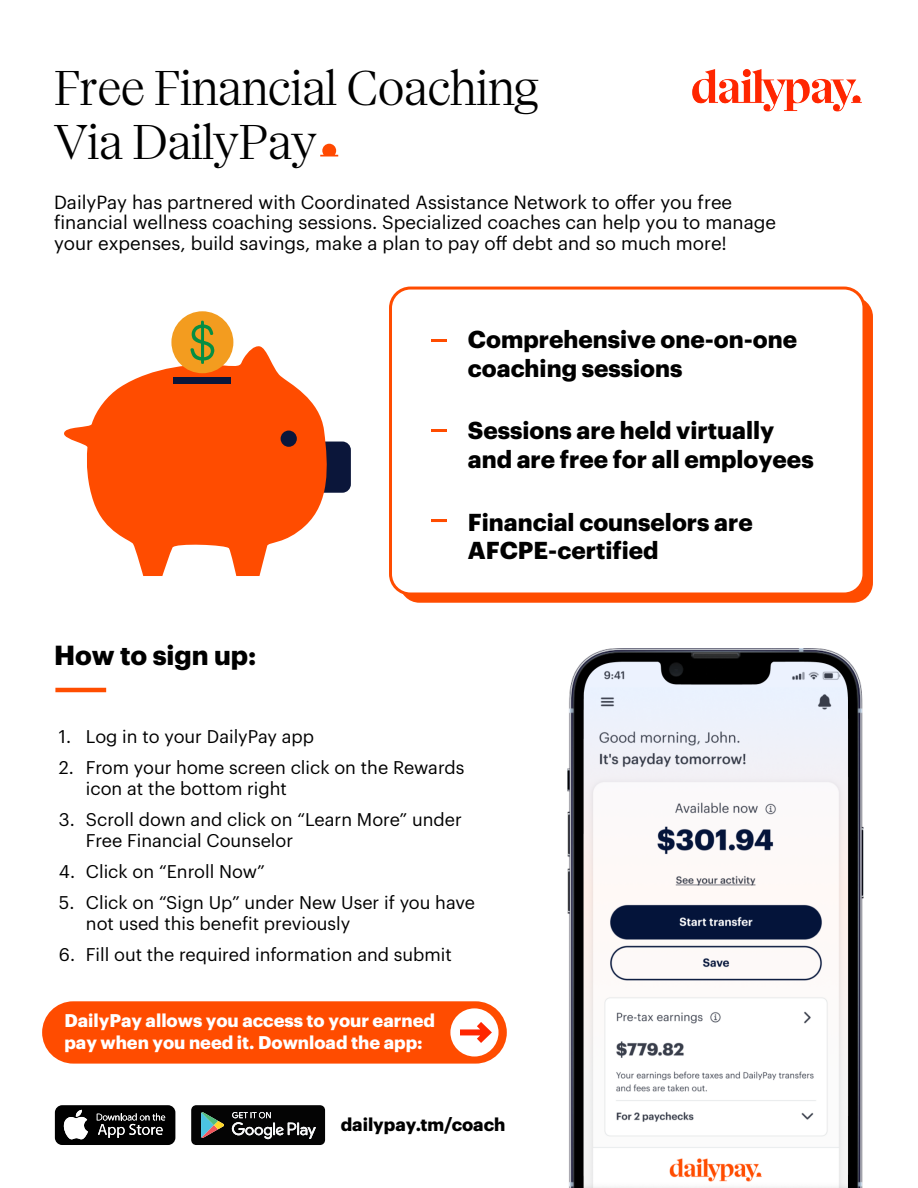
<style>
.page{position:relative;width:918px;height:1188px;background:#fff}
.page>*{position:absolute;margin:0;border:0;box-sizing:border-box;transform-origin:0 0}
.t1{font:45px/54px "Horizon H1";color:#000}
.t2{font:700 27px "Graphik";color:#000}
.t3{font:700 24px/28.8px "Graphik";color:#000}
.t4{font:18.6px/20.7px "Graphik";color:#000}
.t5{font:18px/21.6px "Graphik";color:#000}
.t6{font:700 18px/21.6px "Graphik";color:#fff}
.t7{font:700 18px "Graphik";color:#000}
</style>
<div class="page">
<div style="left:42px;top:1001px;width:465px;height:63px;background:#ff4c00;border-radius:31px"></div>
<svg style="left:450px;top:1008px;width:49px;height:49px"></svg>
<svg style="left:454px;top:1016px;width:42px;height:33px"></svg>
<div style="left:399px;top:297px;width:474px;height:306px;background:#ff4c00;border-radius:20px"></div>
<div style="left:391px;top:288px;width:473px;height:306px;background:#fff;border-radius:20px"></div>
<div style="left:389px;top:287px;width:477px;height:308px;border:3px solid #ff4c00;border-radius:20px"></div>
<svg style="left:191px;top:1105px;width:134px;height:40px;background:#282b2a"></svg>
<svg style="left:55px;top:1105px;width:120px;height:40px;background:#333"></svg>
<svg style="left:320px;top:144px;width:18px;height:13px"></svg>
<img style="left:692px;top:69px;width:170px;height:43px">
<hr style="left:55px;top:688px;width:51px;height:4px;background:#ff4d00">
<svg style="left:431px;top:339px;width:15px;height:2px"></svg>
<img style="left:568px;top:648px;width:296px;height:540px">
<hr style="left:431px;top:429px;width:15px;height:3px;background:#ff4c00">
<svg style="left:431px;top:520px;width:15px;height:2px"></svg>
<div style="left:306px;top:442px;width:45px;height:51px;background:#0b163a;border-radius:9px"></div>
<svg style="left:64px;top:346px;width:266px;height:230px;fill:#ff4c00"></svg>
<div style="left:281px;top:431px;width:16px;height:16px;background:#0b163a;border-radius:50%"></div>
<div style="left:174px;top:377px;width:57px;height:7px;background:#0b163a"></div>
<div style="left:171px;top:311px;width:62px;height:62px;background:#f39c1f;border-radius:50%"></div>
<svg style="left:190px;top:321px;width:24px;height:43px"></svg>
<h1 class="t1" style="left:54px;top:61px;width:486px">Free Financial Coaching<br>Via DailyPay</h1>
<p class="t4" style="left:54px;top:190px;width:724px">DailyPay has partnered with Coordinated Assistance Network to offer you free financial wellness coaching sessions. Specialized coaches can help you to manage your expenses, build savings, make a plan to pay off debt and so much more!</p>
<h3 class="t3" style="left:468px;top:323px;width:331px">Comprehensive one-on-one coaching sessions</h3>
<h3 class="t3" style="left:468px;top:414px;width:347px">Sessions are held virtually and are free for all employees</h3>
<h2 class="t2" style="left:54px;top:634px;width:204px">How to sign up:</h2>
<h3 class="t3" style="left:468px;top:505px;width:286px">Financial counselors are<br>AFCPE-certified</h3>
<p class="t5" style="left:59px;top:724px;width:257px">1. Log in to your DailyPay app</p>
<p class="t5" style="left:86px;top:755px;width:380px;text-indent:-27px">2. From your home screen click on the Rewards icon at the bottom right</p>
<p class="t5" style="left:86px;top:807px;width:377px;text-indent:-27px">3. Scroll down and click on “Learn More” under<br>Free Financial Counselor</p>
<p class="t5" style="left:59px;top:859px;width:208px">4. Click on “Enroll Now”</p>
<p class="t5" style="left:86px;top:890px;width:391px;text-indent:-27px">5. Click on “Sign Up” under New User if you have not used this benefit previously</p>
<p class="t5" style="left:59px;top:942px;width:394px">6. Fill out the required information and submit</p>
<p class="t6" style="left:64px;top:1008px;width:372px">DailyPay allows you access to your earned pay when you need it. Download the app:</p>
<p class="t7" style="left:341px;top:1111px;width:166px">dailypay.tm/coach</p>
</div>
